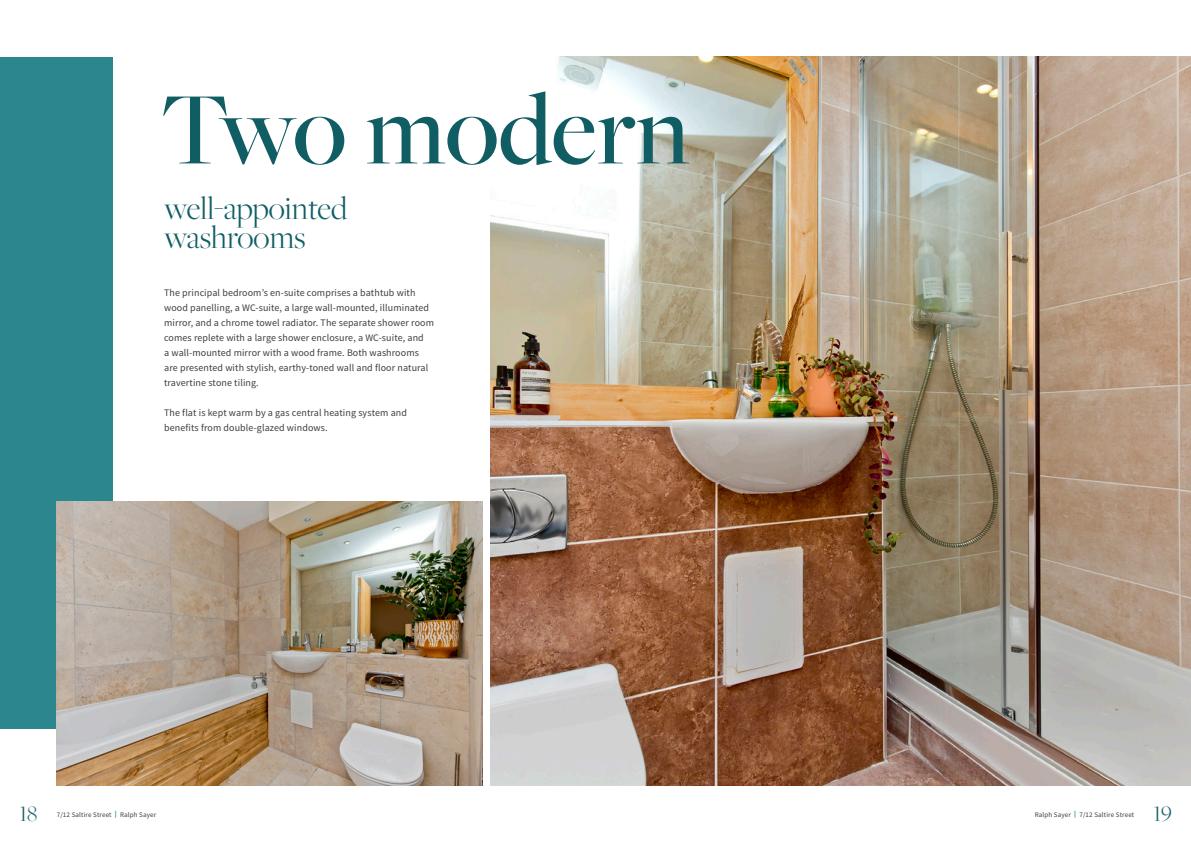
<style>
.page{position:relative;width:1191px;height:842px;background:#fff}
.page>*{position:absolute;margin:0;border:0;box-sizing:border-box;transform-origin:0 0}
.t1{font:500 106.9px "Freight Big Pro";color:#115d64}
.t2{font:300 34px/29px "Freight Big Pro";color:#115d64}
.t3{font:300 23px "Freight Big Pro";color:#115d64}
.t4{font:10px/15px "Source Sans Pro";letter-spacing:.01em;color:#3e3e3f}
.t5{font:7px "Source Sans Pro";letter-spacing:.02em;color:#3e3e3f}
.s1{font-weight:900;color:#479196}
</style>
<div class="page">
<div style="left:0;top:57px;width:112px;height:672px;background:#2b878d"></div>
<img style="left:57px;top:502px;width:425px;height:283px">
<img style="left:490px;top:57px;width:701px;height:728px">
<p class="t1" style="left:160px;top:59px;width:531px">Two modern</p>
<p class="t2" style="left:164px;top:193px;width:184px">well-appointed washrooms</p>
<p class="t4" style="left:164px;top:285px;width:271px">The principal bedroom’s en-suite comprises a bathtub with wood panelling, a WC-suite, a large wall-mounted, illuminated mirror, and a chrome towel radiator. The separate shower room comes replete with a large shower enclosure, a WC-suite, and<br>a wall-mounted mirror with a wood frame. Both washrooms are presented with stylish, earthy-toned wall and floor natural travertine stone tiling.</p>
<p class="t4" style="left:164px;top:405px;width:244px">The flat is kept warm by a gas central heating system and benefits from double-glazed windows.</p>
<h3 class="t3" style="left:19px;top:798px;width:19px">18</h3>
<p class="t5" style="left:57px;top:810px;width:101px">7/12 Saltire Street <span class="s1">|</span> Ralph Sayer</p>
<p class="t5" style="left:1034px;top:810px;width:101px">Ralph Sayer <span class="s1">|</span> 7/12 Saltire Street</p>
<h3 class="t3" style="left:1153px;top:798px;width:20px">19</h3>
</div>
